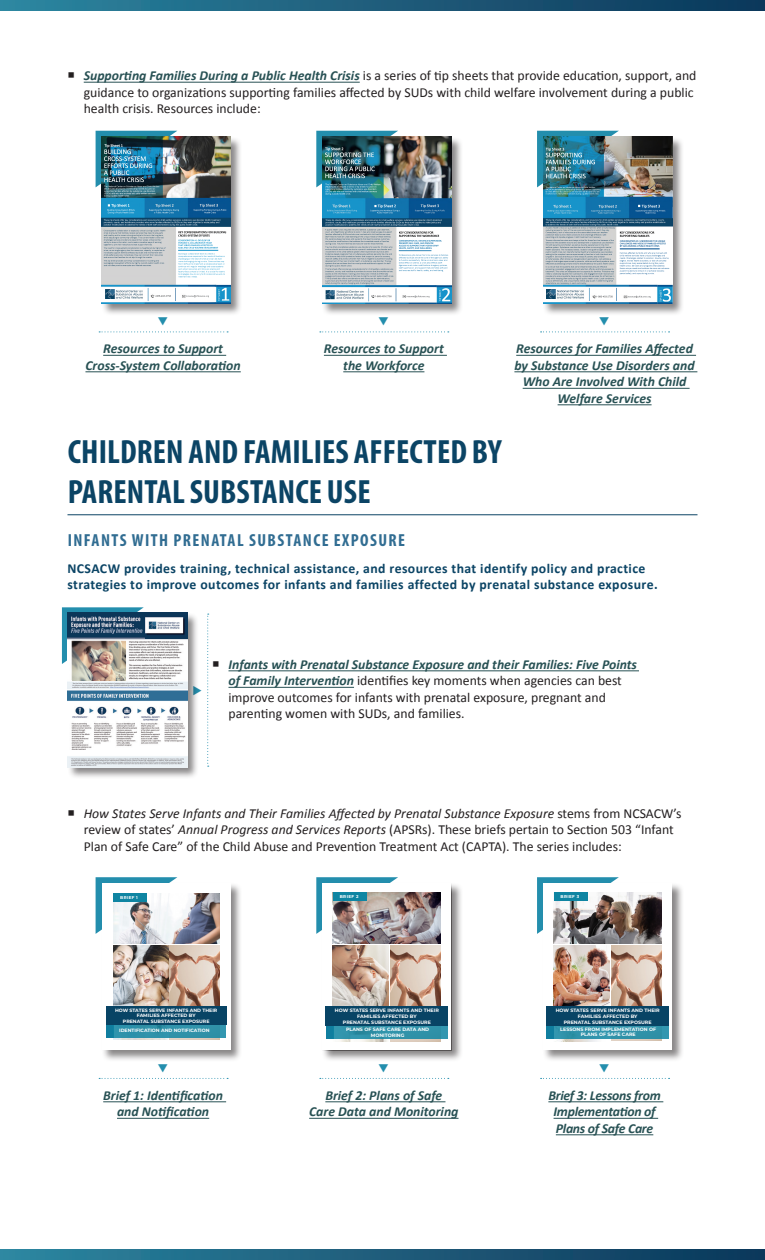
<style>
.page{position:relative;width:765px;height:1260px;background:#fff}
.page>*{position:absolute;margin:0;border:0;box-sizing:border-box;transform-origin:0 0}
.H1_Insert{font:700 condensed 33.75px/40.5px "Myriad Pro";letter-spacing:.005em;color:#0b4465}
.t1{font:700 condensed 17.5px "Myriad Pro";letter-spacing:.08em;color:#316d92}
.t2{font:13.75px/16.5px "Calibri";color:#231f20}
.P_Samples{font:italic 700 13.75px/16.5px "Calibri";color:#285154;text-align:center}
.t3{font:700 13.75px/15.8px "Calibri";letter-spacing:.03em;color:#0b4465}
.P_Samples-2{font:italic 700 13.75px/16.5px "Calibri";letter-spacing:-.02em;color:#285154;text-align:center}
.t4{font:700 4.75px/5.8px "Montserrat";color:#fff;text-align:center}
.t5{font:700 4.25px "Montserrat";letter-spacing:.08em;color:#fff}
.t6{font:700 4.12px "Montserrat";letter-spacing:.08em;color:#fff}
.s1{font-weight:700;font-style:italic;color:#285154}
.s2{font-style:italic}
</style>
<div class="page">
<svg style="left:0;top:0;width:765px;height:11px;background:#1c5d7c"></svg>
<svg style="left:62px;top:607px;width:82px;height:57px"></svg>
<hr style="left:229px;top:671px;width:410px;height:1px;background:#285154">
<hr style="left:229px;top:687px;width:125px;height:1px;background:#285154">
<div style="left:67px;top:612px;width:132px;height:167px;background:#231f20;opacity:.53"></div>
<img style="left:68px;top:613px;width:119px;height:155px">
<img style="left:146px;top:613px;width:41px;height:25px">
<img style="left:72px;top:641px;width:54px;height:39px">
<hr style="left:68px;top:514px;width:630px;height:1px;background:#0b4465">
<hr style="left:84px;top:82px;width:276px;height:1px;background:#285154">
<svg style="left:96px;top:131px;width:81px;height:56px"></svg>
<div style="left:101px;top:136px;width:142px;height:179px;background:#231f20;opacity:.53"></div>
<img style="left:102px;top:137px;width:129px;height:167px">
<svg style="left:105px;top:289px;width:10px;height:9px"></svg>
<svg style="left:316px;top:131px;width:82px;height:56px"></svg>
<div style="left:322px;top:136px;width:141px;height:179px;background:#231f20;opacity:.53"></div>
<img style="left:323px;top:137px;width:128px;height:167px">
<hr style="left:103px;top:355px;width:123px;height:1px;background:#285154">
<hr style="left:85px;top:372px;width:156px;height:1px;background:#285154">
<hr style="left:324px;top:355px;width:123px;height:1px;background:#285154">
<hr style="left:343px;top:372px;width:81px;height:1px;background:#285154">
<hr style="left:516px;top:355px;width:180px;height:1px;background:#285154">
<hr style="left:514px;top:372px;width:183px;height:1px;background:#285154">
<hr style="left:523px;top:388px;width:167px;height:1px;background:#285154">
<hr style="left:558px;top:404px;width:94px;height:1px;background:#285154">
<svg style="left:537px;top:131px;width:82px;height:56px"></svg>
<div style="left:542px;top:136px;width:142px;height:179px;background:#231f20;opacity:.53"></div>
<img style="left:543px;top:137px;width:129px;height:167px">
<svg style="left:546px;top:289px;width:9px;height:9px"></svg>
<svg style="left:1px;top:1249px;width:764px;height:11px;background:#1c5d7c"></svg>
<svg style="left:96px;top:877px;width:81px;height:57px"></svg>
<div style="left:101px;top:882px;width:142px;height:180px;background:#231f20;opacity:.53"></div>
<div style="left:102px;top:883px;width:129px;height:167px;background:#fff"></div>
<img style="left:113px;top:1037px;width:55px;height:3px">
<img style="left:113px;top:894px;width:106px;height:50px">
<img style="left:113px;top:945px;width:55px;height:61px">
<img style="left:170px;top:945px;width:49px;height:95px">
<div style="left:113px;top:894px;width:33px;height:8px;background:#0f85a2"></div>
<div style="left:106px;top:1006px;width:120px;height:19px;background:#084465"></div>
<div style="left:106px;top:1025px;width:8px;height:12px;background:#107e9f"></div>
<div style="left:114px;top:1025px;width:112px;height:12px;background:#2f92aa"></div>
<svg style="left:99px;top:1078px;width:129px;height:1px"></svg>
<svg style="left:320px;top:1078px;width:129px;height:1px"></svg>
<svg style="left:541px;top:1078px;width:129px;height:1px"></svg>
<svg style="left:316px;top:877px;width:82px;height:57px"></svg>
<div style="left:322px;top:882px;width:141px;height:180px;background:#231f20;opacity:.53"></div>
<div style="left:323px;top:883px;width:128px;height:167px;background:#fff"></div>
<img style="left:333px;top:892px;width:108px;height:149px">
<svg style="left:390px;top:945px;width:51px;height:96px;background:#c7ac9b"></svg>
<div style="left:333px;top:892px;width:34px;height:9px;background:#0f85a2"></div>
<img style="left:333px;top:945px;width:56px;height:62px">
<div style="left:326px;top:1007px;width:122px;height:19px;background:#084465"></div>
<div style="left:326px;top:1026px;width:7px;height:13px;background:#107e9f"></div>
<div style="left:333px;top:1026px;width:115px;height:13px;background:#3092a9"></div>
<hr style="left:103px;top:1101px;width:123px;height:1px;background:#285154">
<hr style="left:117px;top:1118px;width:92px;height:1px;background:#285154">
<hr style="left:325px;top:1101px;width:120px;height:1px;background:#285154">
<hr style="left:309px;top:1118px;width:150px;height:1px;background:#285154">
<hr style="left:548px;top:1101px;width:115px;height:1px;background:#285154">
<hr style="left:554px;top:1118px;width:104px;height:1px;background:#285154">
<hr style="left:556px;top:1134px;width:97px;height:1px;background:#285154">
<svg style="left:537px;top:877px;width:82px;height:57px"></svg>
<div style="left:542px;top:882px;width:142px;height:180px;background:#231f20;opacity:.53"></div>
<div style="left:543px;top:883px;width:129px;height:167px;background:#fff"></div>
<img style="left:554px;top:893px;width:108px;height:51px">
<div style="left:554px;top:892px;width:33px;height:9px;background:#0f85a2"></div>
<img style="left:554px;top:945px;width:56px;height:62px">
<img style="left:557px;top:1039px;width:41px;height:2px">
<img style="left:611px;top:945px;width:51px;height:96px">
<div style="left:546px;top:1007px;width:123px;height:19px;background:#084465"></div>
<div style="left:546px;top:1026px;width:8px;height:13px;background:#107e9f"></div>
<div style="left:554px;top:1026px;width:115px;height:13px;background:#3093aa"></div>
<svg style="left:207px;top:614px;width:3px;height:153px"></svg>
<svg style="left:193px;top:686px;width:6px;height:9px"></svg>
<svg style="left:99px;top:331px;width:129px;height:1px"></svg>
<svg style="left:320px;top:331px;width:129px;height:1px"></svg>
<svg style="left:541px;top:331px;width:129px;height:1px"></svg>
<p class="t2" style="left:84px;top:67px;width:614px"><span class="s1">Supporting Families During a Public Health Crisis</span> is a series of tip sheets that provide education, support, and guidance to organizations supporting families affected by SUDs with child welfare involvement during a public health crisis. Resources include:</p>
<p class="P_Samples" style="left:85px;top:340px;width:157px">Resources to Support<br>Cross-System Collaboration</p>
<p class="P_Samples" style="left:324px;top:340px;width:121px">Resources to Support the Workforce</p>
<p class="P_Samples" style="left:514px;top:340px;width:182px">Resources for Families Affected by Substance Use Disorders and<br>Who Are Involved With Child<br>Welfare Services</p>
<p class="H1_Insert" style="left:68px;top:431px;width:435px">CHILDREN AND FAMILIES AFFECTED BY<br>PARENTAL SUBSTANCE USE</p>
<h2 class="t1" style="left:68px;top:529px;width:339px">INFANTS WITH PRENATAL SUBSTANCE EXPOSURE</h2>
<h3 class="t3" style="left:68px;top:560px;width:592px">NCSACW provides training, technical assistance, and resources that identify policy and practice strategies to improve outcomes for infants and families affected by prenatal substance exposure.</h3>
<p class="t2" style="left:229px;top:656px;width:410px"><span class="s1">Infants with Prenatal Substance Exposure and their Families: Five Points of Family Intervention</span> identifies key moments when agencies can best improve outcomes for infants with prenatal exposure, pregnant and parenting women with SUDs, and families.</p>
<p class="t2" style="left:84px;top:804px;width:599px"><span class="s2">How States Serve Infants and Their Families Affected by Prenatal Substance Exposure</span> stems from NCSACW’s review of states’ <span class="s2">Annual Progress and Services Reports</span> (APSRs). These briefs pertain to Section 503 “Infant<br>Plan of Safe Care” of the Child Abuse and Prevention Treatment Act (CAPTA). The series includes:</p>
<p class="t6" style="left:120px;top:894px;width:19px">BRIEF 1</p>
<p class="t5" style="left:341px;top:893px;width:20px">BRIEF 2</p>
<p class="t5" style="left:340px;top:893px;width:20px">BRIEF 2</p>
<p class="t6" style="left:121px;top:894px;width:19px">BRIEF 1</p>
<p class="t5" style="left:560px;top:893px;width:20px">BRIEF 3</p>
<p class="t5" style="left:561px;top:893px;width:20px">BRIEF 3</p>
<p class="t4" style="left:115px;top:1007px;width:104px">HOW STATES SERVE INFANTS AND THEIR<br>FAMILIES AFFECTED BY<br>PRENATAL SUBSTANCE EXPOSURE</p>
<p class="t4" style="left:119px;top:1027px;width:92px">IDENTIFICATION AND NOTIFICATION</p>
<p class="t4" style="left:335px;top:1008px;width:105px">HOW STATES SERVE INFANTS AND THEIR<br>FAMILIES AFFECTED BY<br>PRENATAL SUBSTANCE EXPOSURE</p>
<p class="t4" style="left:346px;top:1026px;width:85px">PLANS OF SAFE CARE DATA AND<br>MONITORING</p>
<p class="t4" style="left:556px;top:1008px;width:105px">HOW STATES SERVE INFANTS AND THEIR<br>FAMILIES AFFECTED BY<br>PRENATAL SUBSTANCE EXPOSURE</p>
<p class="t4" style="left:560px;top:1027px;width:97px;line-height:5px">LESSONS FROM IMPLEMENTATION OF<br>PLANS OF SAFE CARE</p>
<p class="P_Samples" style="left:103px;top:1086px;width:121px">Brief 1: Identification and Notification</p>
<p class="P_Samples" style="left:309px;top:1086px;width:151px">Brief 2: Plans of Safe<br>Care Data and Monitoring</p>
<p class="P_Samples-2" style="left:548px;top:1086px;width:114px">Brief 3: Lessons from<br>Implementation of<br>Plans of Safe Care</p>
</div>
